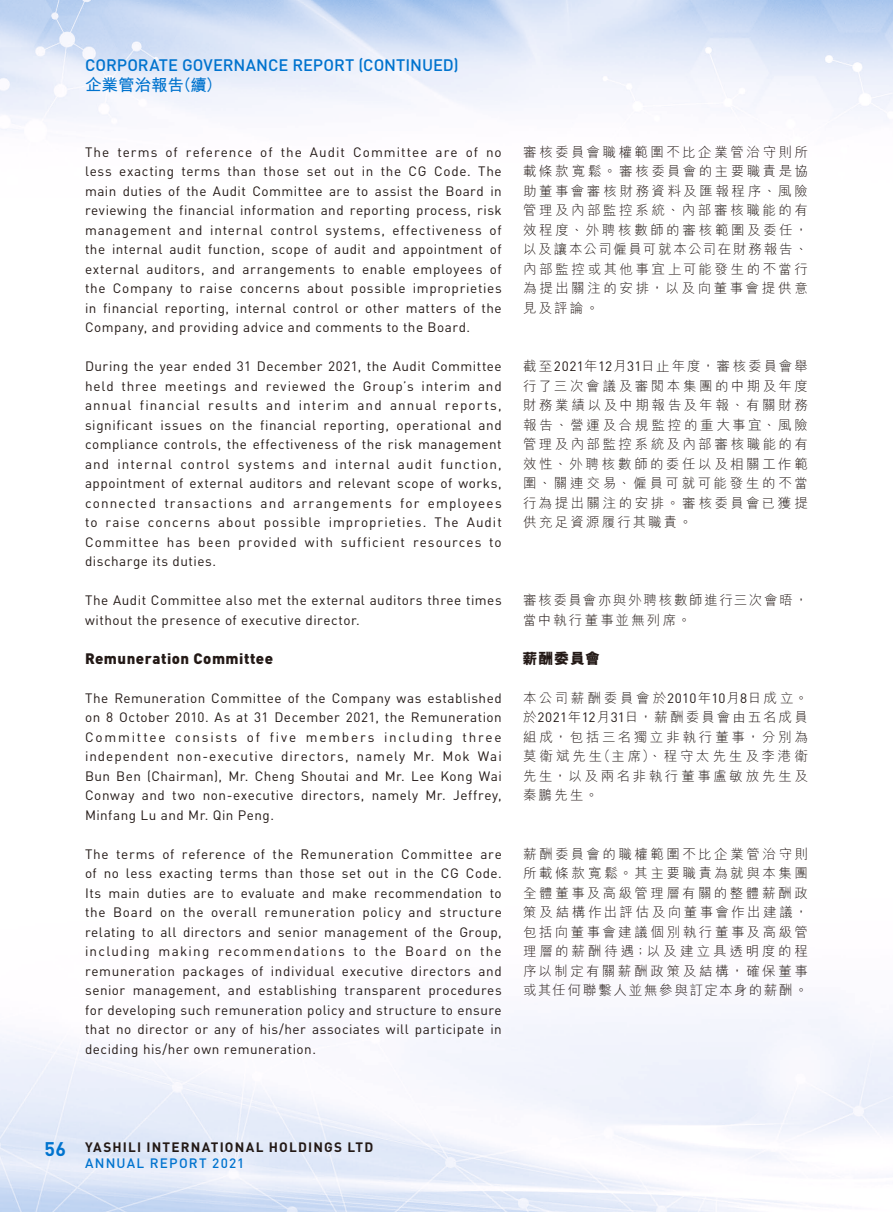
<style>
.page{position:relative;width:893px;height:1212px;background:#fff}
.page>*{position:absolute;margin:0;border:0;box-sizing:border-box;transform-origin:0 0}
.t1{font:700 19.5px "DIN Pro";color:#0073ce}
.t2{font:500 16.5px "DIN Pro";letter-spacing:-.005em;color:#0073ce}
.t3{font:700 16.5px "M Hei HK";letter-spacing:.005em;color:#0073ce}
.t4{font:900 15px "DIN Pro";letter-spacing:.03em;color:#231916}
.t5{font:800 15px "M Hei HK";letter-spacing:.055em;color:#231916}
.t6{font:13.5px/19.5px "DIN Pro";letter-spacing:.035em;color:#231916;text-align:justify}
.t7{font:300 13.5px/19.5px "M Hei HK";letter-spacing:.18em;color:#231916;text-align:justify}
.t8{font:700 13.5px "DIN Pro";letter-spacing:.085em;color:#231916}
.t9{font:300 13.5px/19.5px "M Hei HK";letter-spacing:.125em;color:#231916}
.t10{font:500 13.5px "DIN Pro";letter-spacing:.085em;color:#0073ce}
.s1{font-family:"DIN Pro";font-weight:400}
</style>
<div class="page">
<img style="left:0;top:0;width:893px;height:1212px">
<p class="t2" style="left:85px;top:54px;width:375px">CORPORATE GOVERNANCE REPORT (CONTINUED)</p>
<p class="t3" style="left:85px;top:73px;width:138px">企業管治報告（續）</p>
<p class="t6" style="left:85px;top:141px;width:418px">The terms of reference of the Audit Committee are of no less exacting terms than those set out in the CG Code. The main duties of the Audit Committee are to assist the Board in reviewing the financial information and reporting process, risk management and internal control systems, effectiveness of the internal audit function, scope of audit and appointment of external auditors, and arrangements to enable employees of the Company to raise concerns about possible improprieties in financial reporting, internal control or other matters of the Company, and providing advice and comments to the Board.</p>
<p class="t6" style="left:85px;top:356px;width:418px">During the year ended 31 December 2021, the Audit Committee held three meetings and reviewed the Group’s interim and annual financial results and interim and annual reports, significant issues on the financial reporting, operational and compliance controls, the effectiveness of the risk management and internal control systems and internal audit function, appointment of external auditors and relevant scope of works, connected transactions and arrangements for employees to raise concerns about possible improprieties. The Audit Committee has been provided with sufficient resources to discharge its duties.</p>
<p class="t6" style="left:85px;top:590px;width:418px">The Audit Committee also met the external auditors three times without the presence of executive director.</p>
<p class="t4" style="left:85px;top:648px;width:190px">Remuneration Committee</p>
<p class="t6" style="left:85px;top:687px;width:418px">The Remuneration Committee of the Company was established on 8 October 2010. As at 31 December 2021, the Remuneration Committee consists of five members including three independent non-executive directors, namely Mr. Mok Wai Bun Ben (Chairman), Mr. Cheng Shoutai and Mr. Lee Kong Wai Conway and two non-executive directors, namely Mr. Jeffrey, Minfang Lu and Mr. Qin Peng.</p>
<p class="t6" style="left:85px;top:843px;width:418px">The terms of reference of the Remuneration Committee are of no less exacting terms than those set out in the CG Code.<br>Its main duties are to evaluate and make recommendation to the Board on the overall remuneration policy and structure relating to all directors and senior management of the Group, including making recommendations to the Board on the remuneration packages of individual executive directors and senior management, and establishing transparent procedures for developing such remuneration policy and structure to ensure that no director or any of his/her associates will participate in deciding his/her own remuneration.</p>
<p class="t7" style="left:523px;top:142px;width:286px">審核委員會職權範圍不比企業管治守則所載條款寬鬆。審核委員會的主要職責是協助董事會審核財務資料及匯報程序、風險管理及內部監控系統、內部審核職能的有效程度、外聘核數師的審核範圍及委任，以及讓本公司僱員可就本公司在財務報告、內部監控或其他事宜上可能發生的不當行為提出關注的安排，以及向董事會提供意見及評論。</p>
<p class="t7" style="left:523px;top:356px;width:286px">截至<span class="s1">2021</span>年<span class="s1">12</span>月<span class="s1">31</span>日止年度，審核委員會舉行了三次會議及審閱本集團的中期及年度財務業績以及中期報告及年報、有關財務報告、營運及合規監控的重大事宜、風險管理及內部監控系統及內部審核職能的有效性、外聘核數師的委任以及相關工作範圍、關連交易、僱員可就可能發生的不當行為提出關注的安排。審核委員會已獲提供充足資源履行其職責。</p>
<p class="t9" style="left:523px;top:590px;width:286px">審核委員會亦與外聘核數師進行三次會晤，當中執行董事並無列席。</p>
<p class="t5" style="left:522px;top:651px;width:79px">薪酬委員會</p>
<p class="t7" style="left:523px;top:688px;width:286px">本公司薪酬委員會於<span class="s1">2010</span>年<span class="s1">10</span>月<span class="s1">8</span>日成立。於<span class="s1">2021</span>年<span class="s1">12</span>月<span class="s1">31</span>日，薪酬委員會由五名成員組成，包括三名獨立非執行董事，分別為莫衛斌先生（主席）、程守太先生及李港衛先生，以及兩名非執行董事盧敏放先生及秦鵬先生。</p>
<p class="t7" style="left:523px;top:844px;width:286px">薪酬委員會的職權範圍不比企業管治守則所載條款寬鬆。其主要職責為就與本集團全體董事及高級管理層有關的整體薪酬政策及結構作出評估及向董事會作出建議，包括向董事會建議個別執行董事及高級管理層的薪酬待遇；以及建立具透明度的程序以制定有關薪酬政策及結構，確保董事或其任何聯繫人並無參與訂定本身的薪酬。</p>
<h1 class="t1" style="left:44px;top:1136px;width:23px">56</h1>
<p class="t8" style="left:85px;top:1138px;width:290px">YASHILI INTERNATIONAL HOLDINGS LTD</p>
<p class="t10" style="left:85px;top:1154px;width:161px">ANNUAL REPORT 2021</p>
</div>
